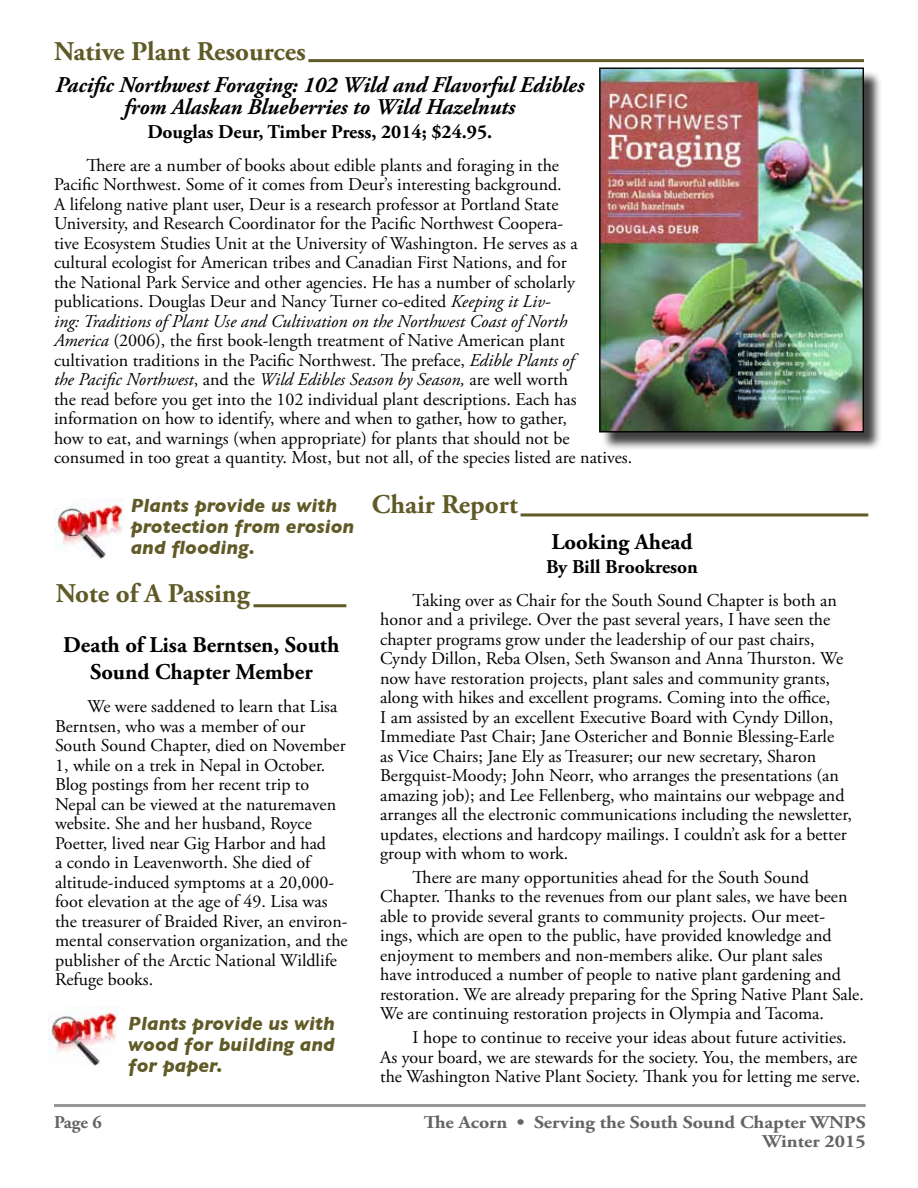
<style>
.page{position:relative;width:918px;height:1188px;background:#fff}
.page>*{position:absolute;margin:0;border:0;box-sizing:border-box;transform-origin:0 0}
.t1{font:700 27px "Adobe Garamond Pro";color:#605a27}
.t2{font:italic 700 22.5px/22.5px "Adobe Garamond Pro";color:#000;text-align:center}
.t3{font:700 22.5px/27px "Adobe Garamond Pro";color:#000;text-align:center}
.t4{font:italic 700 19.5px/21px "Gill Sans";color:#605a27}
.t5{font:700 19.5px "Adobe Garamond Pro";color:#000}
.t6{font:18px/19.5px "Adobe Garamond Pro";color:#000}
.t7{font:700 18px/19.5px "Adobe Garamond Pro";color:#636466;text-align:right;scale:1.1 1}
.t8{font:700 18px "Adobe Garamond Pro";color:#636466}
.s1{font-style:italic}
</style>
<div class="page">
<hr style="left:54px;top:1104px;width:812px;height:3px;background:#95979a">
<hr style="left:308px;top:59px;width:556px;height:3px;background:#605a27">
<hr style="left:521px;top:513px;width:347px;height:3px;background:#605a27">
<hr style="left:254px;top:604px;width:92px;height:3px;background:#605a27">
<div style="left:601px;top:70px;width:282px;height:381px;background:#000;opacity:.75"></div>
<img style="left:601px;top:69px;width:261px;height:361px">
<div style="left:599px;top:67px;width:265px;height:365px;border:1px solid #000"></div>
<img style="left:48px;top:1006px;width:70px;height:60px">
<img style="left:54px;top:499px;width:70px;height:60px">
<h1 class="t1" style="left:54px;top:36px;width:253px">Native Plant Resources</h1>
<p class="t2" style="left:56px;top:74px;width:530px">Pacific Northwest Foraging: 102 Wild and Flavorful Edibles from Alaskan Blueberries to Wild Hazelnuts</p>
<p class="t5" style="left:147px;top:120px;width:346px">Douglas Deur, Timber Press, 2014; $24.95.</p>
<p class="t6" style="left:54px;top:156px;width:580px;text-indent:32px">There are a number of books about edible plants and foraging in the<br>Pacific Northwest. Some of it comes from Deur’s interesting background.<br>A lifelong native plant user, Deur is a research professor at Portland State University, and Research Coordinator for the Pacific Northwest Coopera-<br>tive Ecosystem Studies Unit at the University of Washington. He serves as a cultural ecologist for American tribes and Canadian First Nations, and for<br>the National Park Service and other agencies. He has a number of scholarly publications. Douglas Deur and Nancy Turner co-edited <span class="s1">Keeping it Liv-<br>ing: Traditions of Plant Use and Cultivation on the Northwest Coast of North<br>America</span> (2006), the first book-length treatment of Native American plant cultivation traditions in the Pacific Northwest. The preface, <span class="s1">Edible Plants of<br>the Pacific Northwest</span>, and the <span class="s1">Wild Edibles Season by Season,</span> are well worth<br>the read before you get into the 102 individual plant descriptions. Each has information on how to identify, where and when to gather, how to gather,<br>how to eat, and warnings (when appropriate) for plants that should not be consumed in too great a quantity. Most, but not all, of the species listed are natives.</p>
<p class="t4" style="left:131px;top:495px;width:225px">Plants provide us with protection from erosion and flooding.</p>
<h1 class="t1" style="left:56px;top:578px;width:195px">Note of A Passing</h1>
<p class="t3" style="left:63px;top:632px;width:278px">Death of Lisa Berntsen, South<br>Sound Chapter Member</p>
<p class="t6" style="left:55px;top:698px;width:294px;text-indent:32px">We were saddened to learn that Lisa Berntsen, who was a member of our South Sound Chapter, died on November 1, while on a trek in Nepal in October.<br>Blog postings from her recent trip to Nepal can be viewed at the naturemaven website. She and her husband, Royce Poetter, lived near Gig Harbor and had<br>a condo in Leavenworth. She died of altitude-induced symptoms at a 20,000- foot elevation at the age of 49. Lisa was the treasurer of Braided River, an environ&shy;mental conservation organization, and the publisher of the Arctic National Wildlife Refuge books.</p>
<p class="t8" style="left:54px;top:1112px;width:49px">Page 6</p>
<p class="t4" style="left:128px;top:1013px;width:208px;text-align:justify">Plants provide us with wood for building and for paper.</p>
<h1 class="t1" style="left:372px;top:488px;width:148px">Chair Report</h1>
<p class="t3" style="left:551px;top:529px;width:143px">Looking Ahead</p>
<p class="t5" style="left:546px;top:555px;width:153px">By Bill Brookreson</p>
<p class="t6" style="left:380px;top:591px;width:473px;text-indent:32px">Taking over as Chair for the South Sound Chapter is both an honor and a privilege. Over the past several years, I have seen the chapter programs grow under the leadership of our past chairs, Cyndy Dillon, Reba Olsen, Seth Swanson and Anna Thurston. We now have restoration projects, plant sales and community grants, along with hikes and excellent programs. Coming into the office,<br>I am assisted by an excellent Executive Board with Cyndy Dillon, Immediate Past Chair; Jane Ostericher and Bonnie Blessing-Earle<br>as Vice Chairs; Jane Ely as Treasurer; our new secretary, Sharon Bergquist-Moody; John Neorr, who arranges the presentations (an amazing job); and Lee Fellenberg, who maintains our webpage and arranges all the electronic communications including the newsletter, updates, elections and hardcopy mailings. I couldn’t ask for a better group with whom to work.</p>
<p class="t6" style="left:380px;top:868px;width:485px;text-indent:32px">There are many opportunities ahead for the South Sound Chapter. Thanks to the revenues from our plant sales, we have been able to provide several grants to community projects. Our meet-<br>ings, which are open to the public, have provided knowledge and enjoyment to members and non-members alike. Our plant sales<br>have introduced a number of people to native plant gardening and restoration. We are already preparing for the Spring Native Plant Sale.<br>We are continuing restoration projects in Olympia and Tacoma.</p>
<p class="t6" style="left:380px;top:1028px;width:482px;text-indent:32px">I hope to continue to receive your ideas about future activities.<br>As your board, we are stewards for the society. You, the members, are the Washington Native Plant Society. Thank you for letting me serve.</p>
<p class="t7" style="left:424px;top:1112px;width:403px">The Acorn • Serving the South Sound Chapter WNPS<br>Winter 2015</p>
</div>
